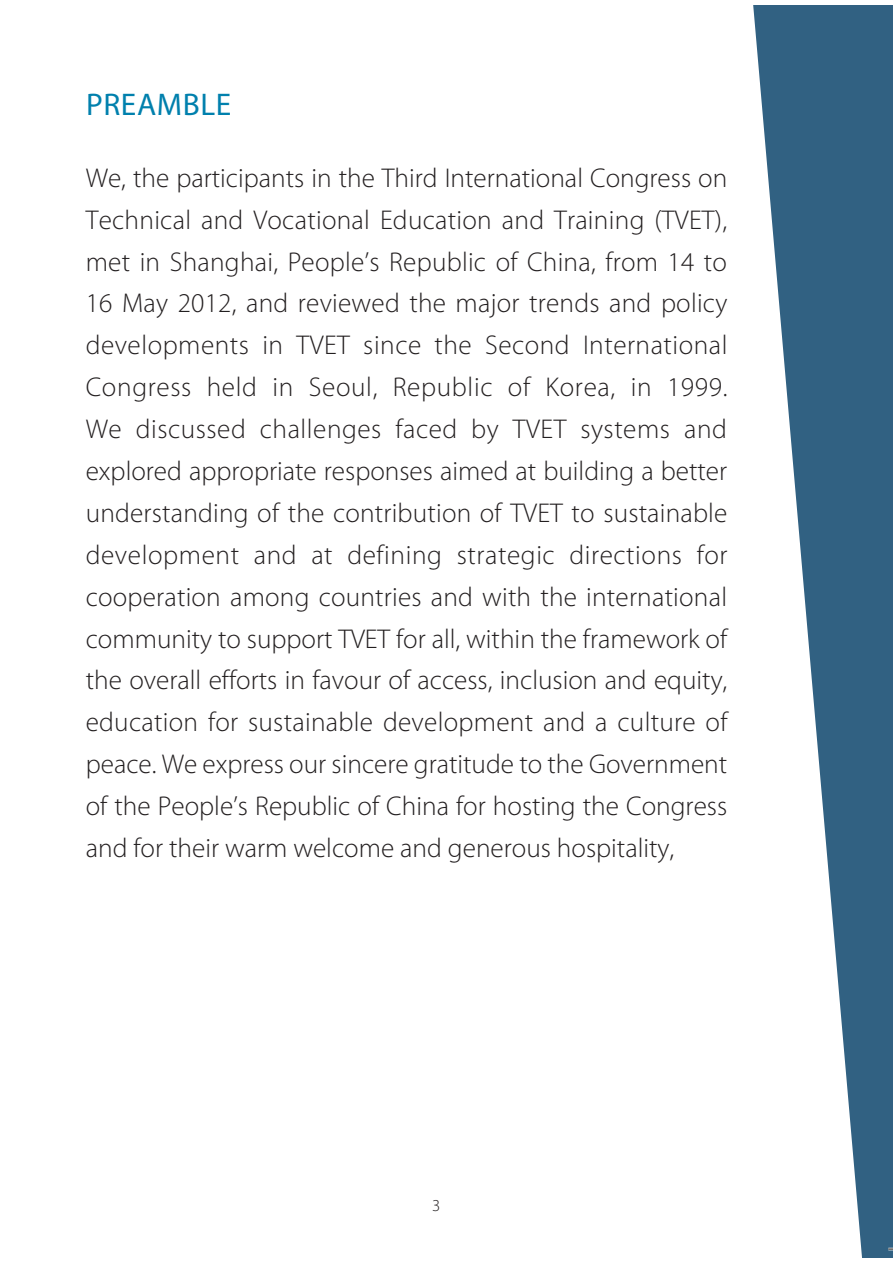
<style>
.page{position:relative;width:893px;height:1263px;background:#fff}
.page>*{position:absolute;margin:0;border:0;box-sizing:border-box;transform-origin:0 0}
.t1{font:31.5px "Myriad Pro";letter-spacing:.02em;color:#0080ad}
.t2{font:300 27.3px/41.8px "Myriad Pro";color:#231f20;text-align:justify}
.t3{font:300 16.8px "Myriad Pro";color:#231f20}
</style>
<div class="page">
<svg style="left:753px;top:5px;width:140px;height:1253px;fill:#316182"></svg>
<p class="t1" style="left:86px;top:91px;width:147px">PREAMBLE</p>
<p class="t2" style="left:86px;top:159px;width:643px">We, the participants in the Third International Congress on Technical and Vocational Education and Training (TVET), met in Shanghai, People’s Republic of China, from 14 to 16 May 2012, and reviewed the major trends and policy developments in TVET since the Second International Congress held in Seoul, Republic of Korea, in 1999.<br>We discussed challenges faced by TVET systems and explored appropriate responses aimed at building a better understanding of the contribution of TVET to sustainable development and at defining strategic directions for cooperation among countries and with the international community to support TVET for all, within the framework of the overall efforts in favour of access, inclusion and equity, education for sustainable development and a culture of peace. We express our sincere gratitude to the Government of the People’s Republic of China for hosting the Congress and for their warm welcome and generous hospitality,</p>
<p class="t3" style="left:432px;top:1199px;width:10px">3</p>
</div>
